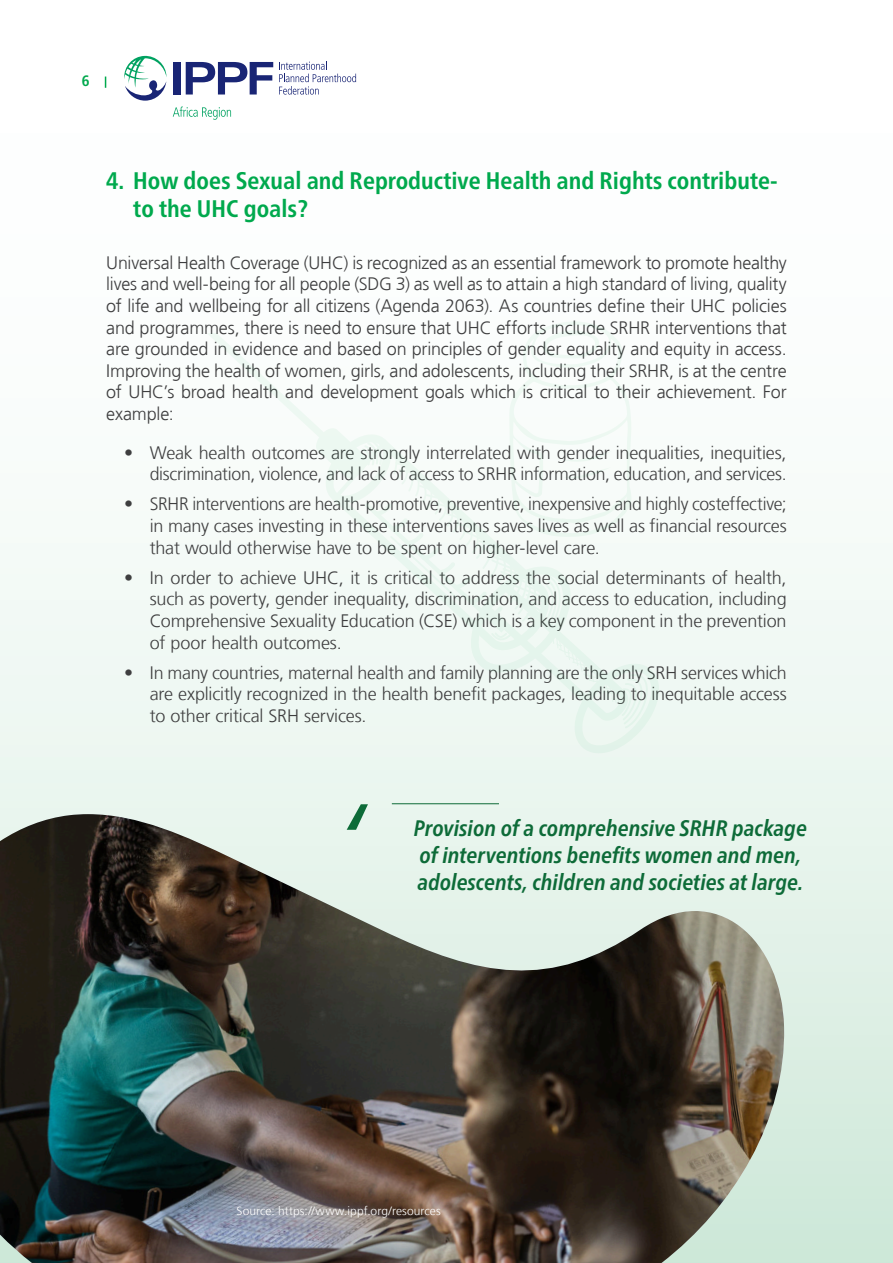
<style>
.page{position:relative;width:893px;height:1263px;background:#fff}
.page>*{position:absolute;margin:0;border:0;box-sizing:border-box;transform-origin:0 0}
.Table_Body{font:italic 300 117px "Frutiger LT";color:#0d6b38}
.t1{font:700 condensed 24px/28.8px "Frutiger Neue LTCYR";color:#00a94d}
.t2{font:italic 700 condensed 22.5px/27px "Frutiger Neue LT Pro";color:#0d6b38}
.t3{font:300 18px/21.6px "Frutiger LT";letter-spacing:-.01em;color:#3e3e3f;text-align:justify}
.Body{font:300 18px/21.6px "Frutiger";letter-spacing:-.01em;color:#3e3e3f;text-align:justify}
.t4{font:700 condensed 15px "Frutiger Neue LTCYR";color:#00a94d}
.Info{font:300 12px "Frutiger LT";letter-spacing:.005em;color:#fff}
</style>
<div class="page">
<div style="left:0;top:0;width:893px;height:1263px;background:linear-gradient(to bottom,#fff,#d4ebdd)"></div>
<svg style="left:892px;top:0;width:1px;height:1263px"></svg>
<div style="left:174px;top:62px;width:7px;height:32px;background:#192575"></div>
<svg style="left:186px;top:62px;width:87px;height:33px"></svg>
<svg style="left:279px;top:61px;width:77px;height:34px"></svg>
<svg style="left:124px;top:55px;width:42px;height:46px"></svg>
<svg style="left:173px;top:107px;width:58px;height:13px"></svg>
<svg style="left:207px;top:320px;width:454px;height:435px"></svg>
<img style="left:0;top:814px;width:786px;height:449px">
<hr style="left:392px;top:803px;width:107px;height:1px;background:#0d6b38">
<p class="t4" style="left:82px;top:72px;width:9px">6</p>
<p class="t1" style="left:133px;top:166px;width:646px;text-indent:-27px">4. How does Sexual and Reproductive Health and Rights contribute&shy;to the UHC goals?</p>
<p class="Body" style="left:106px;top:252px;width:682px">Universal Health Coverage (UHC) is recognized as an essential framework to promote healthy lives and well-being for all people (SDG 3) as well as to attain a high standard of living, quality of life and wellbeing for all citizens (Agenda 2063). As countries define their UHC policies and programmes, there is need to ensure that UHC efforts include SRHR interventions that are grounded in evidence and based on principles of gender equality and equity in access.<br>Improving the health of women, girls, and adolescents, including their SRHR, is at the centre of UHC’s broad health and development goals which is critical to their achievement. For example:</p>
<p class="t3" style="left:124px;top:442px;width:664px;text-align:right">• Weak health outcomes are strongly interrelated with gender inequalities, inequities, discrimination, violence, and lack of access to SRHR information, education, and services.</p>
<p class="t3" style="left:150px;top:494px;width:638px;text-indent:-26px">• SRHR interventions are health-promotive, preventive, inexpensive and highly costeffective; in many cases investing in these interventions saves lives as well as financial resources that would otherwise have to be spent on higher-level care.</p>
<p class="t3" style="left:150px;top:567px;width:638px;text-indent:-26px">• In order to achieve UHC, it is critical to address the social determinants of health, such as poverty, gender inequality, discrimination, and access to education, including Comprehensive Sexuality Education (CSE) which is a key component in the prevention of poor health outcomes.</p>
<p class="t3" style="left:150px;top:662px;width:638px;text-indent:-26px">• In many countries, maternal health and family planning are the only SRH services which are explicitly recognized in the health benefit packages, leading to inequitable access to other critical SRH services.</p>
<p class="Table_Body" style="left:332px;top:779px;width:34px">‘</p>
<p class="t2" style="left:414px;top:814px;width:395px">Provision of a comprehensive SRHR package of interventions benefits women and men,</p>
<p class="t2" style="left:417px;top:868px;width:387px">adolescents, children and societies at large.</p>
<p class="Info" style="left:237px;top:1204px;width:206px">Source: https://www.ippf.org/resources</p>
</div>
